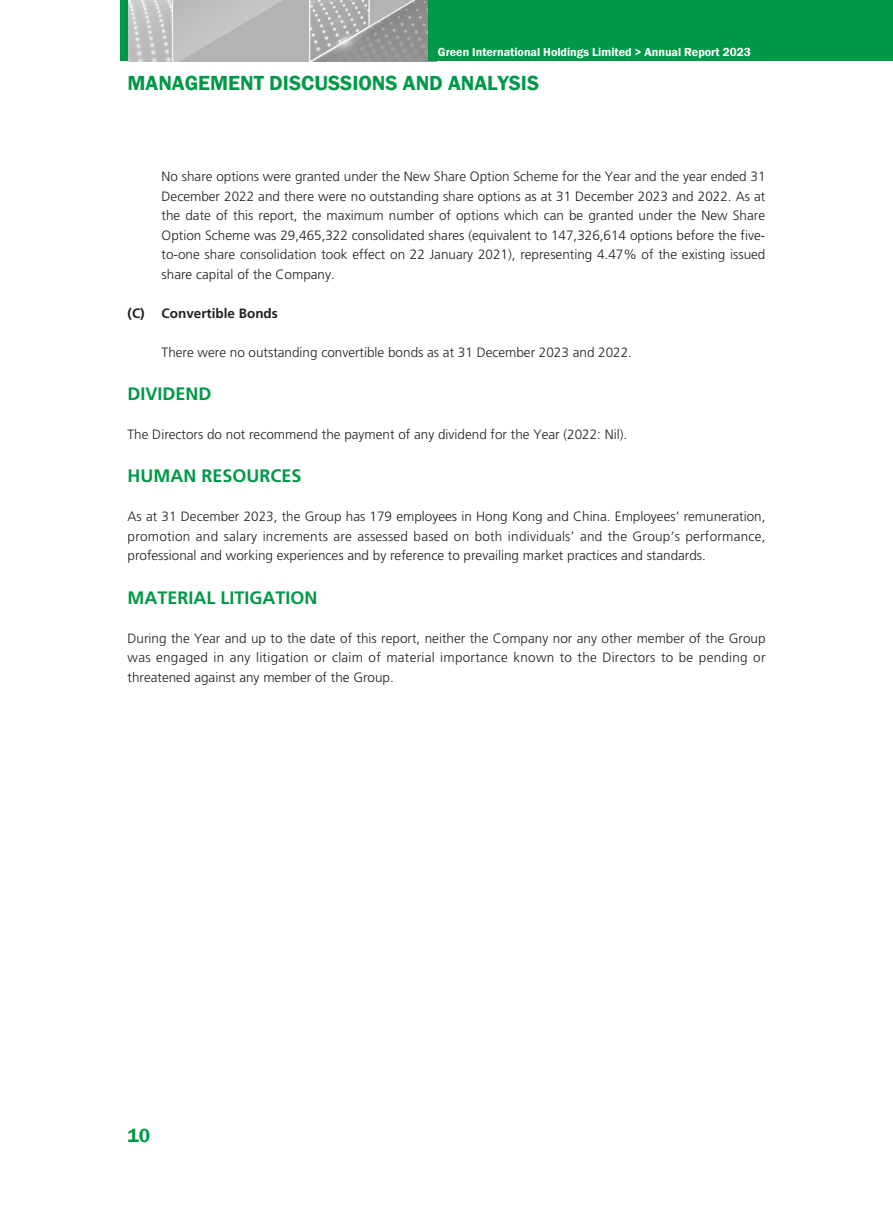
<style>
.page{position:relative;width:893px;height:1212px;background:#fff}
.page>*{position:absolute;margin:0;border:0;box-sizing:border-box;transform-origin:0 0}
.t1{font:600 21px "Franklin Gothic";color:#009847}
.t2{font:600 19.5px "Franklin Gothic";color:#009847}
.t3{font:700 18px "Frutiger LT Std";color:#009847}
.t4{font:300 13.5px/19.5px "Frutiger LT Std";color:#231f20;text-align:justify}
.t5{font:700 13.5px "Frutiger LT Std";color:#231f20}
.t6{font:600 12px "Franklin Gothic";color:#fff}
</style>
<div class="page">
<img style="left:128px;top:0;width:300px;height:61px">
<div style="left:428px;top:0;width:465px;height:61px;background:#009847"></div>
<div style="left:120px;top:0;width:8px;height:61px;background:#009847"></div>
<p class="t6" style="left:438px;top:45px;width:314px">Green International Holdings Limited &gt; Annual Report 2023</p>
<h1 class="t1" style="left:128px;top:70px;width:413px">MANAGEMENT DISCUSSIONS AND ANALYSIS</h1>
<p class="t4" style="left:162px;top:167px;width:605px">No share options were granted under the New Share Option Scheme for the Year and the year ended 31<br>December 2022 and there were no outstanding share options as at 31 December 2023 and 2022. As at the date of this report, the maximum number of options which can be granted under the New Share Option Scheme was 29,465,322 consolidated shares (equivalent to 147,326,614 options before the five&shy;to-one share consolidation took effect on 22 January 2021), representing 4.47% of the existing issued share capital of the Company.</p>
<p class="t5" style="left:128px;top:305px;width:152px">(C) Convertible Bonds</p>
<p class="t4" style="left:162px;top:343px;width:472px">There were no outstanding convertible bonds as at 31 December 2023 and 2022.</p>
<h3 class="t3" style="left:128px;top:383px;width:86px">DIVIDEND</h3>
<p class="t4" style="left:128px;top:425px;width:501px">The Directors do not recommend the payment of any dividend for the Year (2022: Nil).</p>
<h3 class="t3" style="left:128px;top:465px;width:176px">HUMAN RESOURCES</h3>
<p class="t4" style="left:128px;top:507px;width:639px">As at 31 December 2023, the Group has 179 employees in Hong Kong and China. Employees’ remuneration, promotion and salary increments are assessed based on both individuals’ and the Group’s performance, professional and working experiences and by reference to prevailing market practices and standards.</p>
<h3 class="t3" style="left:128px;top:587px;width:192px">MATERIAL LITIGATION</h3>
<p class="t4" style="left:128px;top:628px;width:639px">During the Year and up to the date of this report, neither the Company nor any other member of the Group was engaged in any litigation or claim of material importance known to the Directors to be pending or threatened against any member of the Group.</p>
<h2 class="t2" style="left:128px;top:1124px;width:24px">10</h2>
</div>
